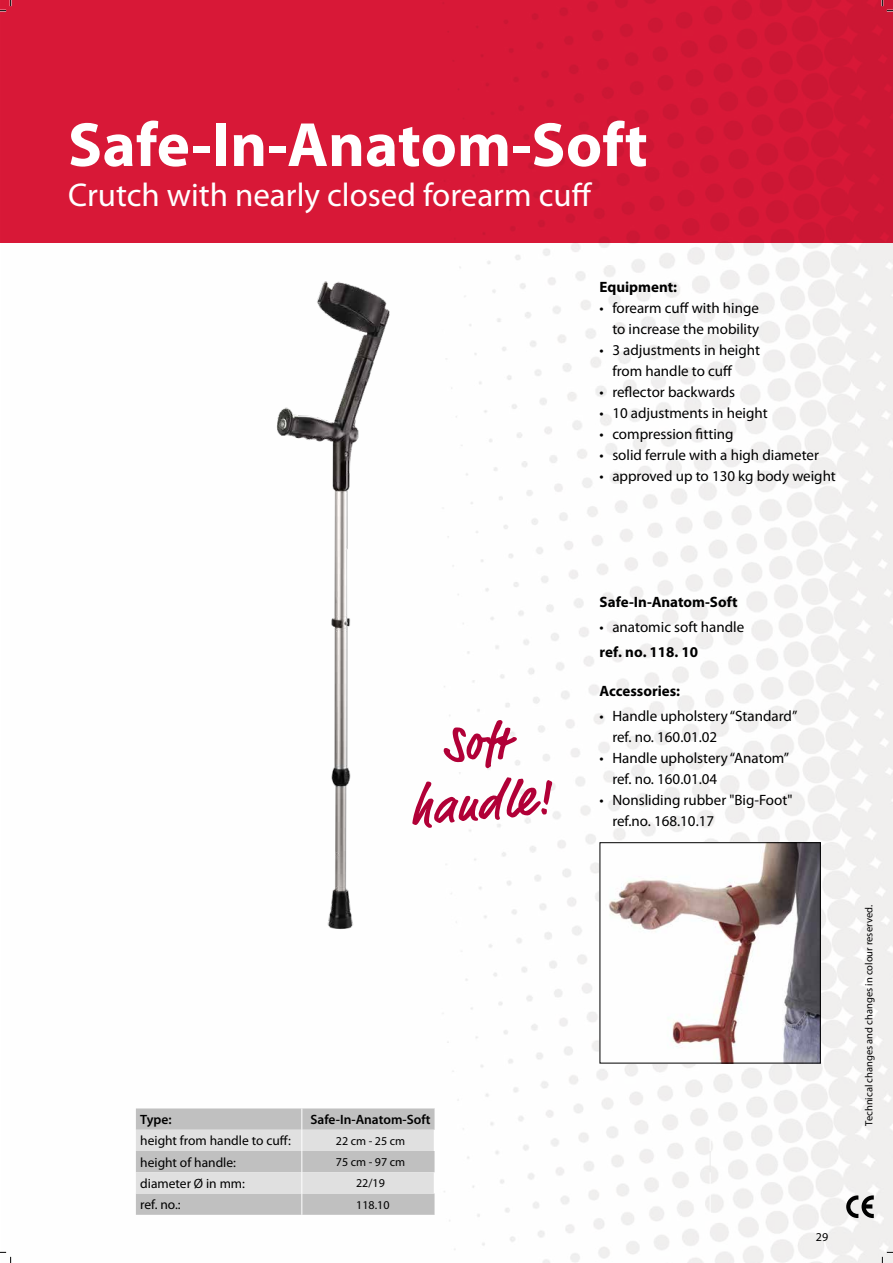
<style>
.page{position:relative;width:893px;height:1263px;background:#fff}
.page>*{position:absolute;margin:0;border:0;box-sizing:border-box;transform-origin:0 0}
.t1{font:700 63px "Myriad Pro";color:#fff}
.t2{font:700 50.25px/60.3px "Script One";color:#b10037;text-align:center}
.t3{font:33px "Myriad Pro";color:#fff}
.t4{font:15px/21px "Myriad Pro";color:#000}
.t5{font:700 15px "Myriad Pro";color:#000}
.t6{font:13.5px "Myriad Pro";color:#000}
.t7{font:600 13.5px "Myriad Pro";color:#000}
.t8{font:12px "Myriad Pro";color:#000}
.t9{font:10.5px "Myriad Pro";color:#000}
</style>
<div class="page">
<img style="left:2px;top:0;width:891px;height:1263px">
<svg style="left:846px;top:1195px;width:28px;height:23px"></svg>
<svg style="left:136px;top:1108px;width:300px;height:107px;background:#cdcdcd"></svg>
<svg style="left:710px;top:1087px;width:1px;height:128px"></svg>
<img style="left:602px;top:844px;width:216px;height:217px">
<img style="left:266px;top:259px;width:128px;height:690px">
<svg style="left:0;top:0;width:12px;height:12px"></svg>
<svg style="left:0;top:1251px;width:12px;height:12px"></svg>
<svg style="left:881px;top:0;width:12px;height:12px"></svg>
<svg style="left:881px;top:1251px;width:12px;height:12px"></svg>
<h1 class="t1" style="left:68px;top:104px;width:581px">Safe-In-Anatom-Soft</h1>
<h3 class="t3" style="left:68px;top:174px;width:526px">Crutch with nearly closed forearm cuff</h3>
<p class="t5" style="left:600px;top:277px;width:79px">Equipment:</p>
<p class="t4" style="left:600px;top:297px;width:161px;text-align:right">• forearm cuff with hinge to increase the mobility</p>
<p class="t4" style="left:612px;top:339px;width:149px;text-indent:-13px">• 3 adjustments in height from handle to cuff</p>
<p class="t4" style="left:600px;top:381px;width:137px">• reflector backwards</p>
<p class="t4" style="left:600px;top:402px;width:170px">• 10 adjustments in height</p>
<p class="t4" style="left:600px;top:423px;width:136px">• compression fitting</p>
<p class="t4" style="left:600px;top:444px;width:221px">• solid ferrule with a high diameter</p>
<p class="t4" style="left:600px;top:465px;width:238px">• approved up to 130 kg body weight</p>
<h2 class="t2" style="left:403px;top:718px;width:146px;rotate:-5deg">Soft handle!</h2>
<p class="t7" style="left:140px;top:1111px;width:33px">Type:</p>
<p class="t7" style="left:310px;top:1111px;width:122px">Safe-In-Anatom-Soft</p>
<p class="t6" style="left:140px;top:1132px;width:152px">height from handle to cuff:</p>
<p class="t8" style="left:336px;top:1133px;width:71px">22 cm - 25 cm</p>
<p class="t6" style="left:140px;top:1154px;width:97px">height of handle:</p>
<p class="t8" style="left:336px;top:1155px;width:71px">75 cm - 97 cm</p>
<p class="t6" style="left:140px;top:1175px;width:106px">diameter Ø in mm:</p>
<p class="t8" style="left:356px;top:1176px;width:30px">22/19</p>
<p class="t6" style="left:140px;top:1196px;width:42px">ref. no.:</p>
<p class="t8" style="left:356px;top:1198px;width:35px">118.10</p>
<p class="t5" style="left:600px;top:593px;width:140px">Safe-In-Anatom-Soft</p>
<p class="t4" style="left:600px;top:616px;width:146px">• anatomic soft handle</p>
<p class="t5" style="left:600px;top:642px;width:100px">ref. no. 118. 10</p>
<p class="t5" style="left:600px;top:681px;width:82px">Accessories:</p>
<p class="t4" style="left:612px;top:705px;width:187px;text-indent:-13px">• Handle upholstery “Standard” ref. no. 160.01.02</p>
<p class="t4" style="left:612px;top:747px;width:178px;text-indent:-13px">• Handle upholstery “Anatom” ref. no. 160.01.04</p>
<p class="t4" style="left:612px;top:789px;width:182px;text-indent:-13px">• Nonsliding rubber "Big-Foot" ref.no. 168.10.17</p>
<p class="t9" style="left:862px;top:1126px;width:222px;rotate:-90deg">Technical changes and changes in colour reserved.</p>
<p class="t8" style="left:816px;top:1229px;width:14px">29</p>
</div>
